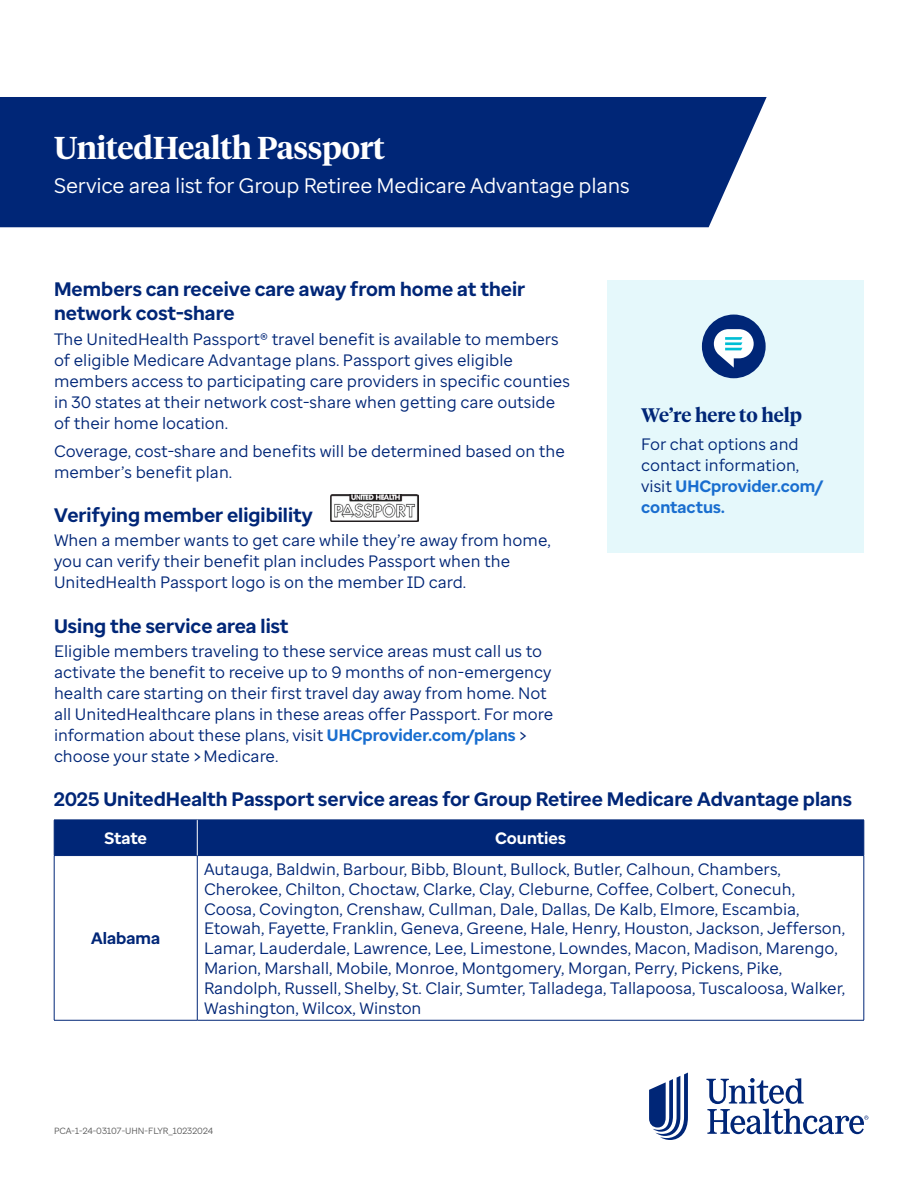
<style>
.page{position:relative;width:918px;height:1188px;background:#fff}
.page>*{position:absolute;margin:0;border:0;box-sizing:border-box;transform-origin:0 0}
.t1{font:600 31.5px "UHC Serif Headline";letter-spacing:-.01em;color:#fff}
.t2{font:21px "Enterprise Sans";letter-spacing:-.01em;color:#fff}
.t3{font:700 19.5px/24px "Enterprise Sans";color:#002677}
.t4{font:600 19.5px "UHC Serif Headline";letter-spacing:-.005em;color:#002677}
.t5{font:16.5px/21px "Enterprise Sans";color:#002677}
.t6{font:700 16.5px "Enterprise Sans";color:#fff}
.t7{font:700 16.5px "Enterprise Sans";color:#002677}
.t8{font:9px "Enterprise Sans";color:#5a5a5a}
.s1{font-weight:700;color:#196ecf}
</style>
<div class="page">
<svg style="left:649px;top:1073px;width:39px;height:67px"></svg>
<svg style="left:706px;top:1078px;width:162px;height:56px"></svg>
<div style="left:0;top:97px;width:767px;height:130px;background:#002677"></div>
<div style="left:608px;top:281px;width:256px;height:272px;background:#e5f8fb"></div>
<div style="left:702px;top:315px;width:64px;height:63px;background:#002677;border-radius:50%"></div>
<svg style="left:714px;top:329px;width:40px;height:39px"></svg>
<div style="left:55px;top:821px;width:809px;height:34px;background:#002677"></div>
<svg style="left:55px;top:856px;width:809px;height:164px"></svg>
<hr style="left:54px;top:856px;width:1px;height:164px;background:#002677">
<hr style="left:197px;top:856px;width:1px;height:164px;background:#002677">
<hr style="left:864px;top:856px;width:1px;height:164px;background:#002677">
<hr style="left:54px;top:1020px;width:143px;height:1px;background:#002677">
<hr style="left:197px;top:1020px;width:667px;height:1px;background:#002677">
<hr style="left:54px;top:820px;width:143px;height:1px;background:#002677">
<hr style="left:54px;top:820px;width:1px;height:35px;background:#002677">
<hr style="left:197px;top:820px;width:667px;height:1px;background:#002677">
<hr style="left:864px;top:820px;width:1px;height:35px;background:#002677">
<hr style="left:54px;top:855px;width:143px;height:1px;background:#002677">
<hr style="left:197px;top:855px;width:667px;height:1px;background:#002677">
<hr style="left:197px;top:820px;width:1px;height:35px;background:#fff">
<img style="left:331px;top:495px;width:87px;height:26px">
<h1 class="t1" style="left:54px;top:126px;width:333px">UnitedHealth Passport</h1>
<p class="t2" style="left:54px;top:172px;width:577px">Service area list for Group Retiree Medicare Advantage plans</p>
<p class="t3" style="left:54px;top:277px;width:473px">Members can receive care away from home at their network cost-share</p>
<p class="t5" style="left:54px;top:329px;width:518px">The UnitedHealth Passport® travel benefit is available to members of eligible Medicare Advantage plans. Passport gives eligible members access to participating care providers in specific counties in 30 states at their network cost-share when getting care outside of their home location.</p>
<p class="t5" style="left:54px;top:440px;width:512px">Coverage, cost-share and benefits will be determined based on the member’s benefit plan.</p>
<p class="t3" style="left:54px;top:503px;width:260px">Verifying member eligibility</p>
<p class="t5" style="left:54px;top:530px;width:498px">When a member wants to get care while they’re away from home, you can verify their benefit plan includes Passport when the<br>UnitedHealth Passport logo is on the member ID card.</p>
<p class="t3" style="left:54px;top:614px;width:236px">Using the service area list</p>
<p class="t5" style="left:54px;top:640px;width:501px">Eligible members traveling to these service areas must call us to activate the benefit to receive up to 9 months of non-emergency health care starting on their first travel day away from home. Not all UnitedHealthcare plans in these areas offer Passport. For more information about these plans, visit <span class="s1">UHCprovider.com/plans</span> &gt; choose your state &gt; Medicare.</p>
<p class="t3" style="left:54px;top:787px;width:800px">2025 UnitedHealth Passport service areas for Group Retiree Medicare Advantage plans</p>
<p class="t4" style="left:641px;top:402px;width:162px">We’re here to help</p>
<p class="t5" style="left:641px;top:433px;width:184px">For chat options and contact information, visit <span class="s1">UHCprovider.com/ contactus.</span></p>
<p class="t6" style="left:104px;top:827px;width:44px">State</p>
<p class="t6" style="left:495px;top:827px;width:72px">Counties</p>
<p class="t7" style="left:91px;top:928px;width:71px">Alabama</p>
<p class="t5" style="left:204px;top:859px;width:643px;line-height:19.8px">Autauga, Baldwin, Barbour, Bibb, Blount, Bullock, Butler, Calhoun, Chambers, Cherokee, Chilton, Choctaw, Clarke, Clay, Cleburne, Coffee, Colbert, Conecuh, Coosa, Covington, Crenshaw, Cullman, Dale, Dallas, De Kalb, Elmore, Escambia, Etowah, Fayette, Franklin, Geneva, Greene, Hale, Henry, Houston, Jackson, Jefferson, Lamar, Lauderdale, Lawrence, Lee, Limestone, Lowndes, Macon, Madison, Marengo, Marion, Marshall, Mobile, Monroe, Montgomery, Morgan, Perry, Pickens, Pike, Randolph, Russell, Shelby, St. Clair, Sumter, Talladega, Tallapoosa, Tuscaloosa, Walker, Washington, Wilcox, Winston</p>
<p class="t8" style="left:54px;top:1125px;width:161px">PCA-1-24-03107-UHN-FLYR_10232024</p>
</div>
